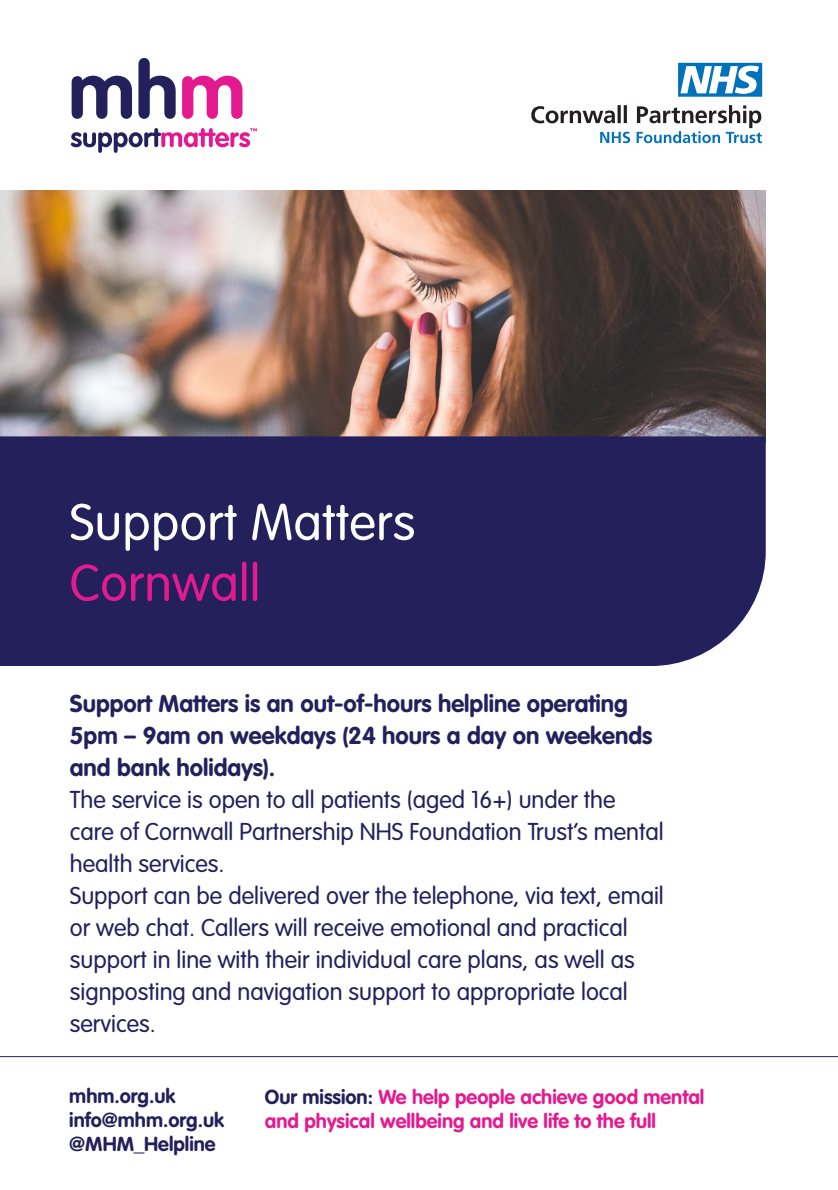
<style>
.page{position:relative;width:838px;height:1190px;background:#fff}
.page>*{position:absolute;margin:0;border:0;box-sizing:border-box;transform-origin:0 0}
.t1{font:300 50.6px "VAG Rounded Std";letter-spacing:.01em;color:#fff}
.t2{font:300 50.6px "VAG Rounded Std";letter-spacing:.01em;color:#e41b90}
.Intro_Text{font:300 24px/32px "VAG Rounded Std";color:#24205c}
.Intro_Text-2{font:700 24px/32px "VAG Rounded Std";color:#24205c}
.t3{font:700 20px/24px "VAG Rounded Std";color:#e41b90}
.t4{font:700 20px/24px "VAG Rounded Std";color:#24205c}
.s1{color:#24205c}
</style>
<div class="page">
<img style="left:0;top:190px;width:766px;height:246px">
<div style="left:0;top:436px;width:766px;height:230px;background:#24205c"></div>
<hr style="left:0;top:1056px;width:838px;height:1px;background:#24205c">
<svg style="left:72px;top:76px;width:60px;height:43px"></svg>
<svg style="left:138px;top:58px;width:38px;height:61px"></svg>
<svg style="left:182px;top:76px;width:60px;height:43px"></svg>
<svg style="left:71px;top:128px;width:186px;height:25px"></svg>
<svg style="left:531px;top:105px;width:231px;height:38px"></svg>
<svg style="left:678px;top:63px;width:84px;height:34px"></svg>
<p class="t1" style="left:70px;top:493px;width:347px">Support Matters</p>
<p class="t2" style="left:70px;top:554px;width:192px">Cornwall</p>
<p class="Intro_Text-2" style="left:70px;top:688px;width:584px">Support Matters is an out-of-hours helpline operating<br>5pm – 9am on weekdays (24 hours a day on weekends and bank holidays).</p>
<p class="Intro_Text" style="left:70px;top:784px;width:595px">The service is open to all patients (aged 16+) under the care of Cornwall Partnership NHS Foundation Trust’s mental health services.</p>
<p class="Intro_Text" style="left:70px;top:880px;width:595px">Support can be delivered over the telephone, via text, email or web chat. Callers will receive emotional and practical support in line with their individual care plans, as well as signposting and navigation support to appropriate local services.</p>
<p class="t4" style="left:69px;top:1085px;width:156px">mhm.org.uk info@mhm.org.uk</p>
<p class="t4" style="left:69px;top:1133px;width:148px">@MHM_Helpline</p>
<p class="t3" style="left:265px;top:1086px;width:441px"><span class="s1">Our mission:</span> We help people achieve good mental and physical wellbeing and live life to the full</p>
</div>
